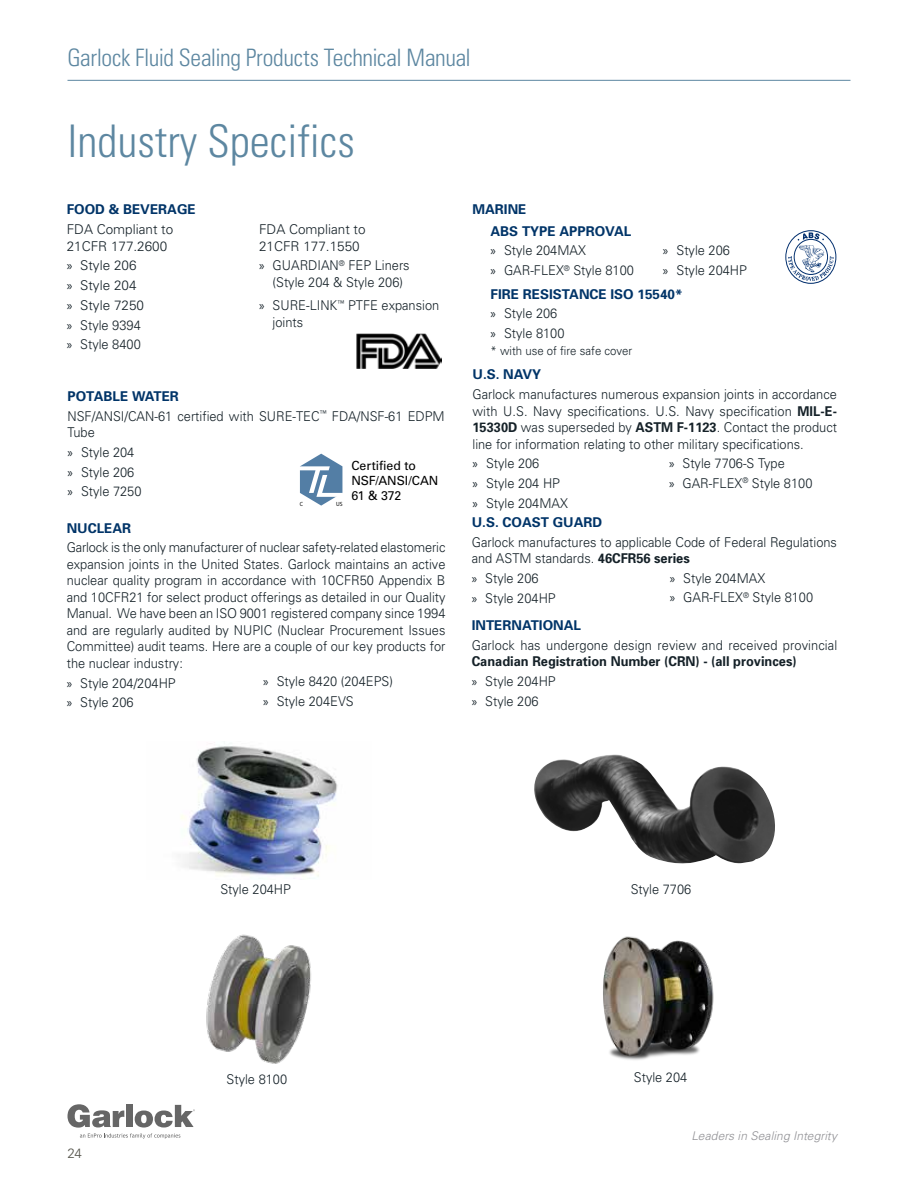
<style>
.page{position:relative;width:918px;height:1188px;background:#fff}
.page>*{position:absolute;margin:0;border:0;box-sizing:border-box;transform-origin:0 0}
.t1{font:300 condensed 45px "Univers";color:#5d87a1}
.t2{font:300 condensed 24px "Univers";letter-spacing:-.02em;color:#5d87a1}
.t3{font:300 13.5px/19.8px "Univers";color:#152128;scale:.95 1}
.t4{font:700 13.5px/19.8px "Univers";color:#003468}
.t5{font:300 13.5px/19.8px "Univers";color:#152128}
.t6{font:700 13.5px/19.8px "Univers";color:#152128;scale:.95 1}
.t7{font:300 13.5px "Univers";color:#54534a}
.t8{font:12.6px/15.1px "Univers LT Std";letter-spacing:-.005em;color:#000}
.t9{font:italic 300 12px "Univers";letter-spacing:.01em;color:#919195}
.t10{font:300 12px "Univers";color:#152128;scale:.95 1}
.t11{font:6px "Myriad Pro";color:#020303;scale:.94 1}
.t12{font:6px "Myriad Pro";color:#000100;scale:.94 1}
.s1{font-family:"Myriad Pro";font-weight:400}
.s2{font-weight:700;color:#003468}
.s3{font-family:"Myriad Pro";font-weight:400;color:#152128}
.s4{font-weight:300;color:#152128}
.s5{font-weight:700}
.s6{font-weight:300}
</style>
<div class="page">
<hr style="left:68px;top:80px;width:782px;height:1px;background:#5d87a1">
<svg style="left:68px;top:1104px;width:127px;height:35px"></svg>
<img style="left:181px;top:743px;width:157px;height:137px">
<img style="left:534px;top:754px;width:241px;height:110px">
<img style="left:603px;top:936px;width:111px;height:124px">
<div style="left:786px;top:231px;width:50px;height:53px;border:1px solid #002e6d;border-radius:50%"></div>
<svg style="left:788px;top:232px;width:46px;height:49px"></svg>
<img style="left:206px;top:934px;width:105px;height:130px">
<img style="left:357px;top:333px;width:85px;height:35px">
<svg style="left:299px;top:454px;width:44px;height:52px"></svg>
<h2 class="t2" style="left:68px;top:44px;width:405px">Garlock Fluid Sealing Products Technical Manual</h2>
<h1 class="t1" style="left:68px;top:115px;width:289px">Industry Specifics</h1>
<p class="t4" style="left:67px;top:199px;width:131px">FOOD &amp; BEVERAGE</p>
<p class="t5" style="left:67px;top:221px;width:108px;line-height:16.5px">FDA Compliant to<br>21CFR 177.2600</p>
<p class="t5" style="left:67px;top:255px;width:79px"><span class="s1">»</span> Style 206 <span class="s1">»</span> Style 204 <span class="s1">»</span> Style 7250 <span class="s1">»</span> Style 9394 <span class="s1">»</span> Style 8400</p>
<p class="t5" style="left:259px;top:221px;width:108px;line-height:16.5px">FDA Compliant to<br>21CFR 177.1550</p>
<p class="t3" style="left:259px;top:257px;width:160px;line-height:16.5px;text-align:center"><span class="s1">»</span> GUARDIAN<sup>®</sup> FEP Liners (Style 204 &amp; Style 206)</p>
<p class="t3" style="left:273px;top:297px;width:177px;line-height:16.5px;text-indent:-14px"><span class="s1">»</span> SURE-LINK<sup>™</sup> PTFE expansion joints</p>
<p class="t3" style="left:68px;top:386px;width:399px"><span class="s2">POTABLE WATER<br></span>NSF/ANSI/CAN-61 certified with SURE-TEC<sup>™</sup> FDA/NSF-61 EDPM</p>
<p class="t3" style="left:68px;top:422px;width:79px">Tube<br><span class="s1">»</span> Style 204 <span class="s1">»</span> Style 206 <span class="s1">»</span> Style 7250</p>
<p class="t12" style="left:300px;top:500px;width:5px">C</p>
<p class="t11" style="left:336px;top:500px;width:8px">US</p>
<p class="t8" style="left:351px;top:458px;width:89px">Certified to<br>NSF/ANSI/CAN<br>61 &amp; 372</p>
<p class="t4" style="left:67px;top:518px;width:66px">NUCLEAR</p>
<p class="t3" style="left:67px;top:539px;width:400px;line-height:16.5px;text-align:justify">Garlock is the only manufacturer of nuclear safety-related elastomeric expansion joints in the United States. Garlock maintains an active nuclear quality program in accordance with 10CFR50 Appendix B and 10CFR21 for select product offerings as detailed in our Quality Manual. We have been an ISO 9001 registered company since 1994 and are regularly audited by NUPIC (Nuclear Procurement Issues Committee) audit teams. Here are a couple of our key products for the nuclear industry:</p>
<p class="t3" style="left:67px;top:673px;width:116px"><span class="s1">»</span> Style 204/204HP <span class="s1">»</span> Style 206</p>
<p class="t3" style="left:263px;top:671px;width:138px"><span class="s1">»</span> Style 8420 (204EPS) <span class="s1">»</span> Style 204EVS</p>
<p class="t4" style="left:472px;top:199px;width:55px">MARINE</p>
<p class="t3" style="left:490px;top:221px;width:153px"><span class="s2">ABS TYPE APPROVAL </span><span class="s1">»</span> Style 204MAX<br><span class="s1">»</span> GAR-FLEX<sup>®</sup> Style 8100</p>
<p class="t3" style="left:663px;top:240px;width:90px"><span class="s1">»</span> Style 206<br><span class="s1">»</span> Style 204HP</p>
<p class="t4" style="left:490px;top:283px;width:194px">FIRE RESISTANCE ISO 15540* <span class="s3">»</span> <span class="s4">Style 206<br></span><span class="s3">»</span> <span class="s4">Style 8100</span></p>
<p class="t10" style="left:490px;top:343px;width:151px">* with use of fire safe cover</p>
<p class="t4" style="left:472px;top:364px;width:70px">U.S. NAVY</p>
<p class="t3" style="left:472px;top:386px;width:385px;line-height:16.5px;text-align:justify">Garlock manufactures numerous expansion joints in accordance with U.S. Navy specifications. U.S. Navy specification <span class="s5">MIL-E-15330D</span> was superseded by <span class="s5">ASTM F-1123</span>. Contact the product line for information relating to other military specifications.</p>
<p class="t3" style="left:472px;top:453px;width:102px"><span class="s1">»</span> Style 206<br><span class="s1">»</span> Style 204 HP <span class="s1">»</span> Style 204MAX</p>
<p class="t3" style="left:669px;top:453px;width:153px"><span class="s1">»</span> Style 7706-S Type<br><span class="s1">»</span> GAR-FLEX<sup>®</sup> Style 8100</p>
<p class="t4" style="left:472px;top:512px;width:132px">U.S. COAST GUARD</p>
<p class="t3" style="left:472px;top:533px;width:386px;line-height:16.5px">Garlock manufactures to applicable Code of Federal Regulations and ASTM standards. <span class="s5">46CFR56 series</span></p>
<p class="t3" style="left:472px;top:568px;width:90px"><span class="s1">»</span> Style 206<br><span class="s1">»</span> Style 204HP</p>
<p class="t3" style="left:670px;top:568px;width:153px"><span class="s1">»</span> Style 204MAX<br><span class="s1">»</span> GAR-FLEX<sup>®</sup> Style 8100</p>
<p class="t4" style="left:472px;top:615px;width:111px">INTERNATIONAL</p>
<p class="t3" style="left:472px;top:635px;width:386px">Garlock has undergone design review and received provincial</p>
<p class="t6" style="left:472px;top:651px;width:344px">Canadian Registration Number (CRN) - (all provinces) <span class="s1">»</span> <span class="s6">Style 204HP<br></span><span class="s1">»</span> <span class="s6">Style 206</span></p>
<p class="t3" style="left:220px;top:879px;width:76px">Style 204HP</p>
<p class="t3" style="left:631px;top:879px;width:65px">Style 7706</p>
<p class="t3" style="left:227px;top:1069px;width:65px">Style 8100</p>
<p class="t3" style="left:634px;top:1067px;width:58px">Style 204</p>
<p class="t7" style="left:68px;top:1145px;width:16px">24</p>
<p class="t9" style="left:692px;top:1129px;width:147px">Leaders in Sealing Integrity</p>
</div>
